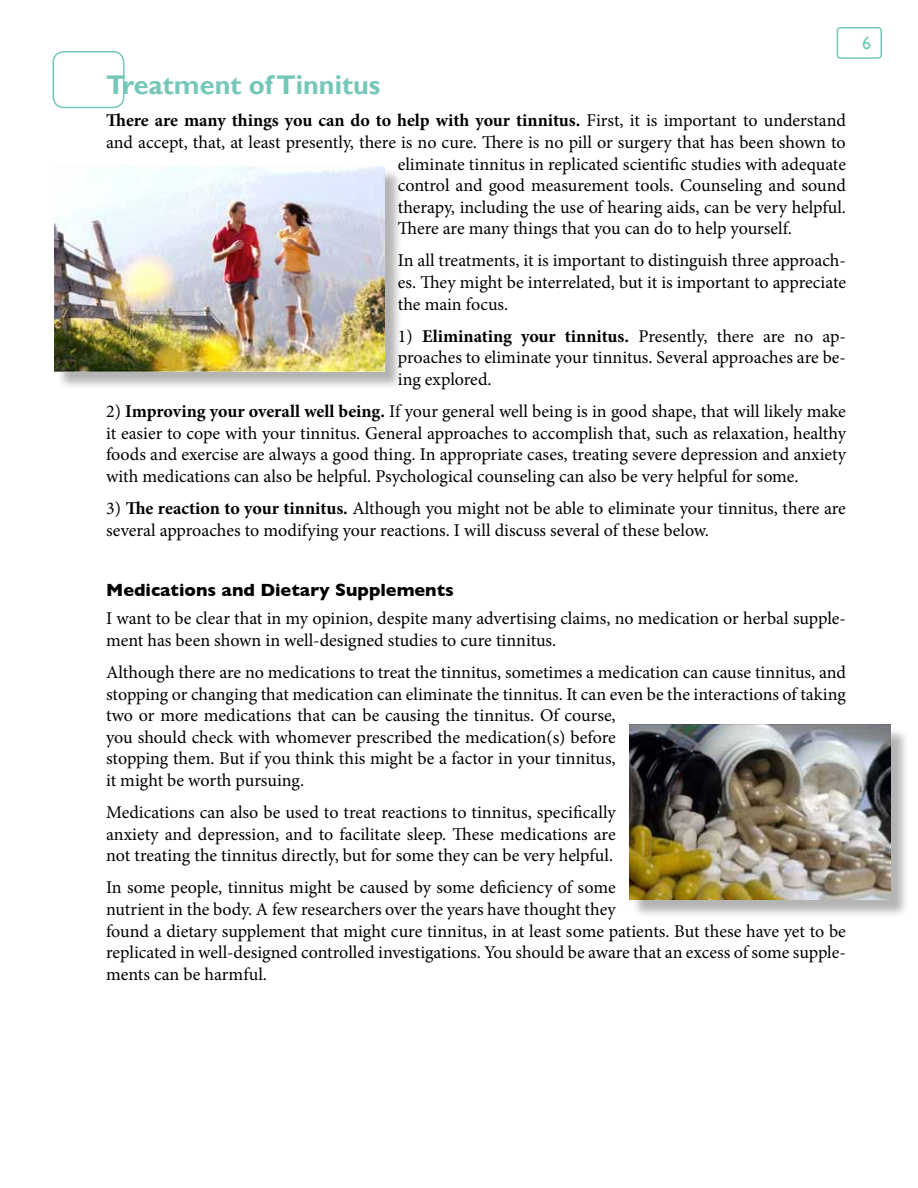
<style>
.page{position:relative;width:918px;height:1188px;background:#fff}
.page>*{position:absolute;margin:0;border:0;box-sizing:border-box;transform-origin:0 0}
.t1{font:700 27px "Gill Sans";color:#75c7b9}
.t2{font:18px/21.6px "Minion Pro";letter-spacing:-.005em;color:#000;text-align:justify}
.t3{font:700 18px "Minion Pro";letter-spacing:-.005em;color:#000}
.t4{font:700 18px "Gill Sans";color:#000}
.t5{font:18px "Gill Sans";color:#75c7b9}
.s1{font-weight:400}
.s2{font-weight:700}
</style>
<div class="page">
<div style="left:837px;top:27px;width:45px;height:32px;border:2px solid #75c7b9;border-radius:3px"></div>
<div style="left:56px;top:168px;width:347px;height:222px;background:#000;opacity:.3"></div>
<img style="left:54px;top:166px;width:330px;height:205px">
<div style="left:53px;top:51px;width:71px;height:57px;border:2px solid #75c7b9;border-radius:11px"></div>
<div style="left:631px;top:727px;width:279px;height:192px;background:#000;opacity:.3"></div>
<img style="left:629px;top:724px;width:262px;height:176px">
<h1 class="t1" style="left:106px;top:69px;width:276px">Treatment of Tinnitus</h1>
<p class="t3" style="left:106px;top:108px;width:741px">There are many things you can do to help with your tinnitus. <span class="s1">First, it is important to understand</span></p>
<p class="t2" style="left:106px;top:131px;width:741px">and accept, that, at least presently, there is no cure. There is no pill or surgery that has been shown to</p>
<p class="t2" style="left:398px;top:153px;width:450px">eliminate tinnitus in replicated scientific studies with adequate</p>
<p class="t2" style="left:398px;top:175px;width:450px">control and good measurement tools. Counseling and sound</p>
<p class="t2" style="left:398px;top:196px;width:450px">therapy, including the use of hearing aids, can be very helpful.</p>
<p class="t2" style="left:398px;top:218px;width:396px">There are many things that you can do to help yourself.</p>
<p class="t2" style="left:398px;top:250px;width:450px">In all treatments, it is important to distinguish three approach&shy;es. They might be interrelated, but it is important to appreciate the main focus.</p>
<p class="t2" style="left:398px;top:325px;width:450px">1) <span class="s2">Eliminating your tinnitus.</span> Presently, there are no ap&shy;proaches to eliminate your tinnitus. Several approaches are be&shy;ing explored.</p>
<p class="t2" style="left:106px;top:401px;width:741px">2) <span class="s2">Improving your overall well being.</span> If your general well being is in good shape, that will likely make it easier to cope with your tinnitus. General approaches to accomplish that, such as relaxation, healthy foods and exercise are always a good thing. In appropriate cases, treating severe depression and anxiety with medications can also be helpful. Psychological counseling can also be very helpful for some.</p>
<p class="t2" style="left:106px;top:497px;width:741px">3) <span class="s2">The reaction to your tinnitus.</span> Although you might not be able to eliminate your tinnitus, there are several approaches to modifying your reactions. I will discuss several of these below.</p>
<p class="t5" style="left:862px;top:32px;width:10px">6</p>
<p class="t4" style="left:106px;top:579px;width:349px">Medications and Dietary Supplements</p>
<p class="t2" style="left:106px;top:608px;width:741px">I want to be clear that in my opinion, despite many advertising claims, no medication or herbal supple&shy;ment has been shown in well-designed studies to cure tinnitus.</p>
<p class="t2" style="left:106px;top:662px;width:741px;text-align:left">Although there are no medications to treat the tinnitus, sometimes a medication can cause tinnitus, and stopping or changing that medication can eliminate the tinnitus. It can even be the interactions of taking two or more medications that can be causing the tinnitus. Of course,<br>you should check with whomever prescribed the medication(s) before<br>stopping them. But if you think this might be a factor in your tinnitus,<br>it might be worth pursuing.</p>
<p class="t2" style="left:106px;top:802px;width:511px">Medications can also be used to treat reactions to tinnitus, specifically anxiety and depression, and to facilitate sleep. These medications are not treating the tinnitus directly, but for some they can be very helpful.</p>
<p class="t2" style="left:106px;top:877px;width:741px;text-align:left">In some people, tinnitus might be caused by some deficiency of some<br>nutrient in the body. A few researchers over the years have thought they<br>found a dietary supplement that might cure tinnitus, in at least some patients. But these have yet to be replicated in well-designed controlled investigations. You should be aware that an excess of some supple&shy;ments can be harmful.</p>
</div>
